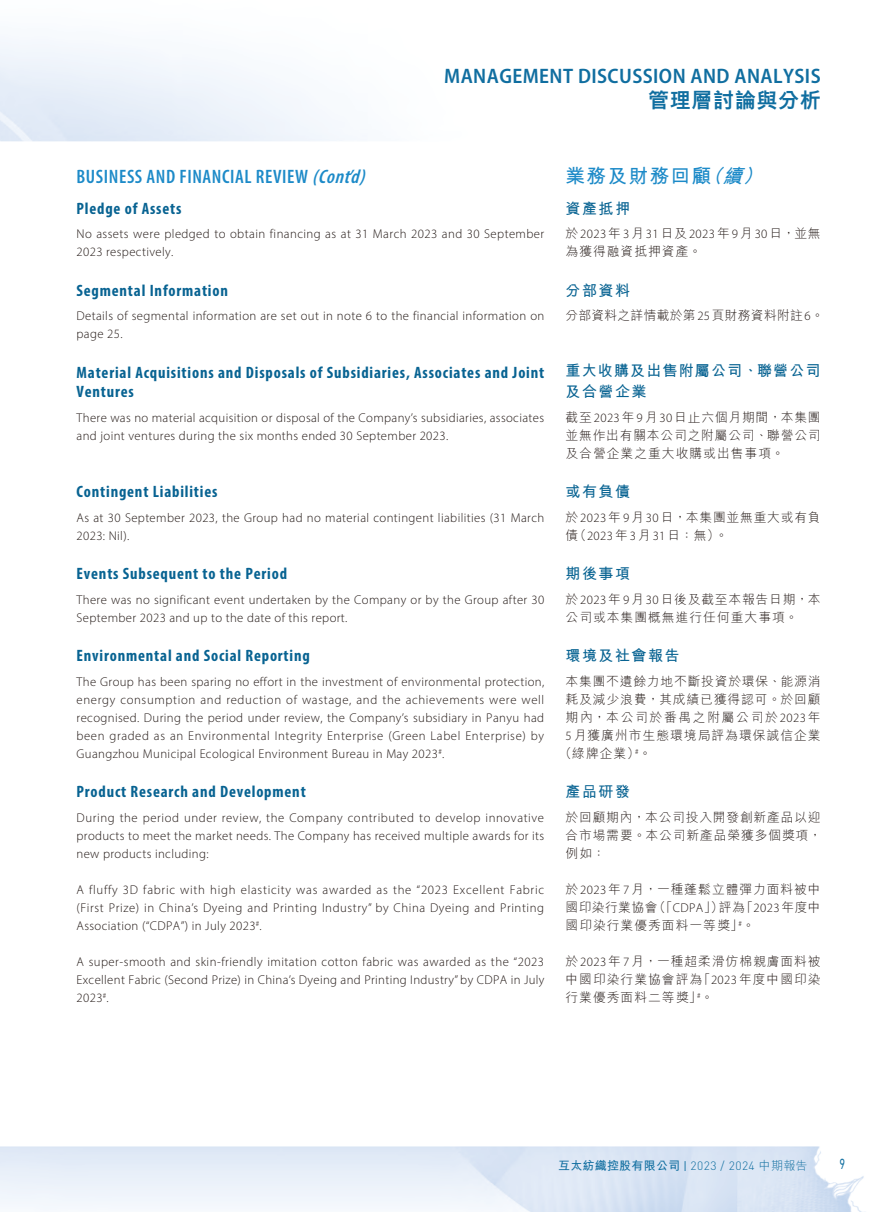
<style>
.page{position:relative;width:893px;height:1212px;background:#fff}
.page>*{position:absolute;margin:0;border:0;box-sizing:border-box;transform-origin:0 0}
.t1{font:600 semi-condensed 21px "Myriad Pro";letter-spacing:.02em;color:#106ea0}
.t2{font:800 21px "M Hei HK";letter-spacing:.03em;color:#106ea0}
.t3{font:600 condensed 19.5px "Myriad Pro";letter-spacing:.03em;color:#1c8ac8}
.t4{font:700 19.5px "M Hei HK";letter-spacing:.08em;color:#1c8ac8}
.t5{font:700 condensed 16.5px/19.5px "Myriad Pro";letter-spacing:.05em;color:#086392}
.t6{font:700 15px "M Hei HK";letter-spacing:.1em;color:#086392}
.t7{font:700 15px/20.9px "M Hei HK";letter-spacing:.08em;color:#086392}
.t8{font:15px "DIN Next LT Pro";color:#106ea0;scale:.7 1}
.t9{font:300 12.75px/18px "Myriad Pro";letter-spacing:.03em;color:#231916}
.t10{font:300 12.75px/18px "M Hei HK";letter-spacing:.07em;color:#231916;text-align:justify}
.t11{font:300 12.75px "M Hei HK";letter-spacing:.02em;color:#231916}
.t12{font:300 12.75px "M Hei HK";letter-spacing:.135em;color:#231916}
.t13{font:700 12px "M Hei HK";letter-spacing:.02em;color:#106ea0}
.s1{font-style:italic}
.s2{font-family:"M Hei HK"}
.s3{font-family:"Myriad Pro"}
.s4{font-family:"DIN Next LT Pro";font-weight:400}
.s5{font-family:"DIN Pro";font-weight:300}
.s6{font-weight:300}
</style>
<div class="page">
<h1 class="t1" style="left:444px;top:62px;width:378px">MANAGEMENT DISCUSSION AND ANALYSIS</h1>
<h1 class="t2" style="left:648px;top:90px;width:174px">管理層討論與分析</h1>
<h2 class="t3" style="left:77px;top:165px;width:295px">BUSINESS AND FINANCIAL REVIEW <span class="s1">(Cont’d)</span></h2>
<p class="t5" style="left:77px;top:198px;width:106px">Pledge of Assets</p>
<p class="t9" style="left:77px;top:225px;width:469px">No assets were pledged to obtain financing as at 31 March 2023 and 30 September<br>2023 respectively.</p>
<p class="t5" style="left:77px;top:280px;width:153px">Segmental Information</p>
<p class="t9" style="left:77px;top:307px;width:469px">Details of segmental information are set out in note 6 to the financial information on page 25.</p>
<p class="t5" style="left:77px;top:362px;width:469px">Material Acquisitions and Disposals of Subsidiaries, Associates and Joint<br>Ventures</p>
<p class="t9" style="left:77px;top:408px;width:469px">There was no material acquisition or disposal of the Company’s subsidiaries, associates and joint ventures during the six months ended 30 September 2023.</p>
<p class="t5" style="left:77px;top:482px;width:142px">Contingent Liabilities</p>
<p class="t9" style="left:77px;top:508px;width:469px">As at 30 September 2023, the Group had no material contingent liabilities (31 March<br>2023: Nil).</p>
<p class="t5" style="left:77px;top:564px;width:212px">Events Subsequent to the Period</p>
<p class="t9" style="left:77px;top:590px;width:469px">There was no significant event undertaken by the Company or by the Group after 30<br>September 2023 and up to the date of this report.</p>
<p class="t5" style="left:77px;top:646px;width:235px">Environmental and Social Reporting</p>
<p class="t9" style="left:77px;top:672px;width:469px;text-align:justify">The Group has been sparing no effort in the investment of environmental protection, energy consumption and reduction of wastage, and the achievements were well recognised. During the period under review, the Company’s subsidiary in Panyu had been graded as an Environmental Integrity Enterprise (Green Label Enterprise) by Guangzhou Municipal Ecological Environment Bureau in May 2023<sup>#</sup>.</p>
<p class="t5" style="left:77px;top:782px;width:231px">Product Research and Development</p>
<p class="t9" style="left:77px;top:809px;width:469px;text-align:justify">During the period under review, the Company contributed to develop innovative products to meet the market needs. The Company has received multiple awards for its new products including:</p>
<p class="t9" style="left:77px;top:881px;width:469px;text-align:justify">A fluffy 3D fabric with high elasticity was awarded as the “2023 Excellent Fabric (First Prize) in China’s Dyeing and Printing Industry” by China Dyeing and Printing Association (“CDPA”) in July 2023<sup>#</sup>.</p>
<p class="t9" style="left:77px;top:953px;width:469px;text-align:justify">A super-smooth and skin-friendly imitation cotton fabric was awarded as the “2023<br>Excellent Fabric (Second Prize) in China’s Dyeing and Printing Industry” by CDPA in July 2023<sup>#</sup>.</p>
<h2 class="t4" style="left:566px;top:162px;width:205px">業務及財務回顧<span class="s1">（續）</span></h2>
<p class="t6" style="left:566px;top:197px;width:66px">資產抵押</p>
<p class="t9" style="left:566px;top:225px;width:257px"><span class="s2">於</span>2023<span class="s2">年</span>3<span class="s2">月</span>31<span class="s2">日及</span>2023<span class="s2">年</span>9<span class="s2">月</span>30<span class="s2">日，並無</span></p>
<p class="t10" style="left:566px;top:242px;width:138px">為獲得融資抵押資產。</p>
<p class="t6" style="left:566px;top:279px;width:66px">分部資料</p>
<p class="t11" style="left:566px;top:309px;width:260px">分部資料之詳情載於第<span class="s3">25</span>頁財務資料附註<span class="s3">6</span>。</p>
<p class="t7" style="left:566px;top:359px;width:257px">重大收購及出售附屬公司、聯營公司及合營企業</p>
<p class="t10" style="left:566px;top:408px;width:257px">截至<span class="s3">2023</span>年<span class="s3">9</span>月<span class="s3">30</span>日止六個月期間，本集團並無作出有關本公司之附屬公司、聯營公司及合營企業之重大收購或出售事項。</p>
<p class="t6" style="left:566px;top:481px;width:66px">或有負債</p>
<p class="t10" style="left:566px;top:508px;width:257px">於<span class="s3">2023</span>年<span class="s3">9</span>月<span class="s3">30</span>日，本集團並無重大或有負債（<span class="s3">2023</span>年<span class="s3">3</span>月<span class="s3">31</span>日：無）。</p>
<p class="t6" style="left:566px;top:563px;width:66px">期後事項</p>
<p class="t10" style="left:566px;top:590px;width:257px">於<span class="s3">2023</span>年<span class="s3">9</span>月<span class="s3">30</span>日後及截至本報告日期，本公司或本集團概無進行任何重大事項。</p>
<p class="t6" style="left:566px;top:645px;width:115px">環境及社會報告</p>
<p class="t10" style="left:566px;top:672px;width:257px">本集團不遺餘力地不斷投資於環保、能源消</p>
<p class="t10" style="left:566px;top:690px;width:257px">耗及減少浪費，其成績已獲得認可。於回顧</p>
<p class="t12" style="left:566px;top:711px;width:257px">期內，本公司於番禺之附屬公司於<span class="s3">2023</span>年</p>
<p class="t10" style="left:566px;top:726px;width:257px"><span class="s3">5</span>月獲廣州市生態環境局評為環保誠信企業</p>
<p class="t10" style="left:559px;top:744px;width:94px">（綠牌企業）<sup>#</sup>。</p>
<p class="t6" style="left:566px;top:781px;width:66px">產品研發</p>
<p class="t10" style="left:566px;top:808px;width:257px">於回顧期內，本公司投入開發創新產品以迎合市場需要。本公司新產品榮獲多個獎項，例如：</p>
<p class="t10" style="left:566px;top:880px;width:257px">於<span class="s3">2023</span>年<span class="s3">7</span>月，一種蓬鬆立體彈力面料被中國印染行業協會（「<span class="s3">CDPA</span>」）評為「<span class="s3">2023</span>年度中國印染行業優秀面料一等獎」<sup>#</sup>。</p>
<p class="t10" style="left:566px;top:952px;width:257px">於<span class="s3">2023</span>年<span class="s3">7</span>月，一種超柔滑仿棉親膚面料被中國印染行業協會評為「<span class="s3">2023</span>年度中國印染行業優秀面料二等獎」<sup>#</sup>。</p>
<p class="t13" style="left:558px;top:1156px;width:251px">互太紡織控股有限公司 <span class="s4">|</span> <span class="s5">2023 / 2024</span> <span class="s6">中期報告</span></p>
<p class="t8" style="left:840px;top:1155px;width:10px">9</p>
</div>
